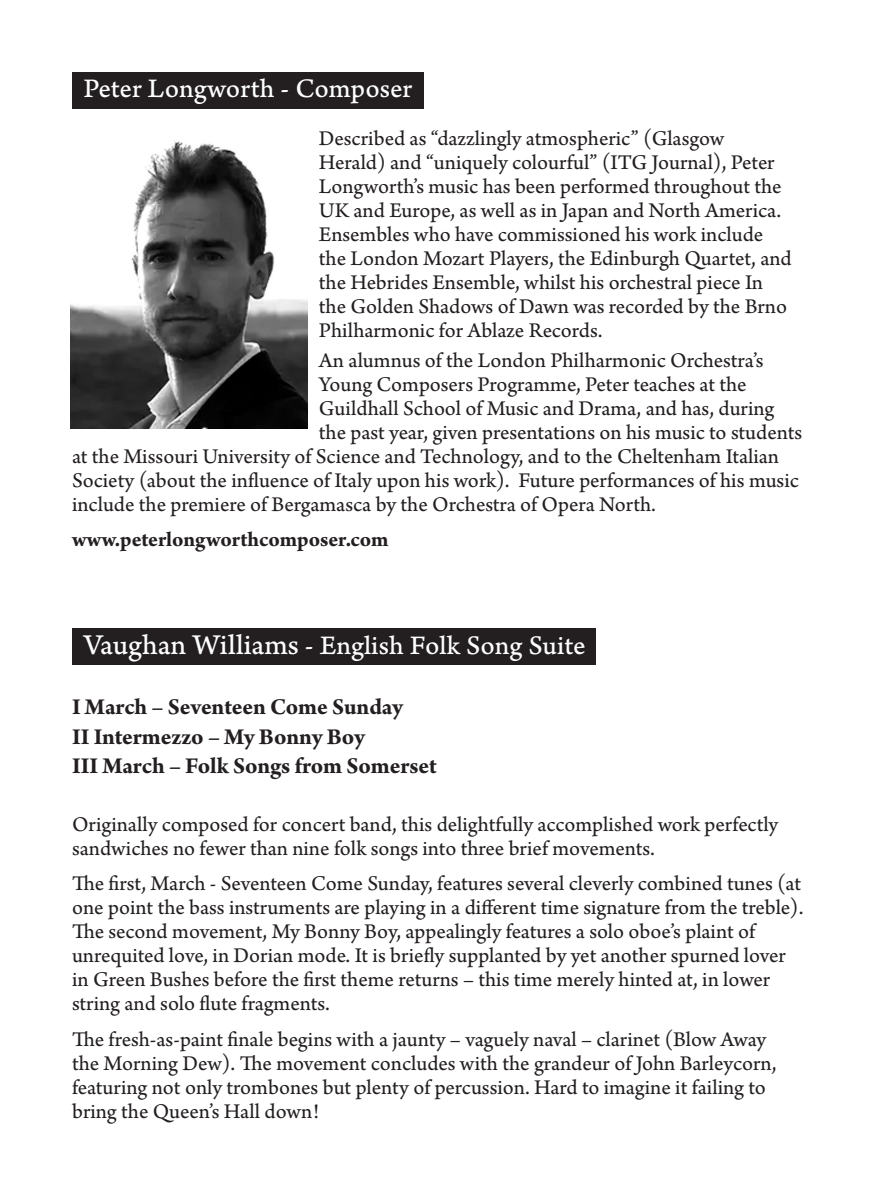
<style>
.page{position:relative;width:879px;height:1191px;background:#fff}
.page>*{position:absolute;margin:0;border:0;box-sizing:border-box;transform-origin:0 0}
.t1{font:28px "Arno Pro Caption";letter-spacing:-.005em;color:#fff}
.t2{font:700 24px "Arno Pro";letter-spacing:-.005em;color:#231f20}
.t3{font:22px/24px "Arno Pro Sm Text";color:#231f20}
.t4{font:700 22px "Arno Pro";letter-spacing:-.005em;color:#231f20}
.s1{font-size:30px}
</style>
<div class="page">
<div style="left:72px;top:72px;width:352px;height:37px;background:#231f20"></div>
<img style="left:70px;top:140px;width:238px;height:288px">
<div style="left:72px;top:628px;width:523px;height:37px;background:#231f20"></div>
<p class="t1" style="left:83px;top:72px;width:330px">Peter Longworth - Composer</p>
<p class="t3" style="left:319px;top:128px;width:474px">Described as “dazzlingly atmospheric” (Glasgow Herald) and “uniquely colourful” (ITG Journal), Peter Longworth’s music has been performed throughout the UK and Europe, as well as in Japan and North America.<br>Ensembles who have commissioned his work include the London Mozart Players, the Edinburgh Quartet, and the Hebrides Ensemble, whilst his orchestral piece In the Golden Shadows of Dawn was recorded by the Brno Philharmonic for Ablaze Records.</p>
<p class="t3" style="left:319px;top:349px;width:446px">An alumnus of the London Philharmonic Orchestra’s</p>
<p class="t3" style="left:319px;top:373px;width:429px">Young Composers Programme, Peter teaches at the</p>
<p class="t3" style="left:319px;top:397px;width:457px">Guildhall School of Music and Drama, and has, during</p>
<p class="t3" style="left:319px;top:421px;width:485px">the past year, given presentations on his music to students</p>
<p class="t3" style="left:72px;top:445px;width:708px">at the Missouri University of Science and Technology, and to the Cheltenham Italian</p>
<p class="t3" style="left:72px;top:469px;width:728px">Society (about the influence of Italy upon his work). Future performances of his music</p>
<p class="t3" style="left:72px;top:493px;width:585px">include the premiere of Bergamasca by the Orchestra of Opera North.</p>
<p class="t4" style="left:72px;top:527px;width:318px">www.peterlongworthcomposer.com</p>
<p class="t1" style="left:83px;top:629px;width:504px"><span class="s1">Vaughan Williams</span> - English Folk Song Suite</p>
<p class="t2" style="left:72px;top:693px;width:332px">I March – Seventeen Come Sunday</p>
<p class="t2" style="left:72px;top:722px;width:295px">II Intermezzo – My Bonny Boy</p>
<p class="t2" style="left:72px;top:752px;width:366px">III March – Folk Songs from Somerset</p>
<p class="t3" style="left:72px;top:813px;width:708px">Originally composed for concert band, this delightfully accomplished work perfectly sandwiches no fewer than nine folk songs into three brief movements.</p>
<p class="t3" style="left:72px;top:872px;width:733px">The first, March - Seventeen Come Sunday, features several cleverly combined tunes (at one point the bass instruments are playing in a different time signature from the treble).<br>The second movement, My Bonny Boy, appealingly features a solo oboe’s plaint of unrequited love, in Dorian mode. It is briefly supplanted by yet another spurned lover in Green Bushes before the first theme returns – this time merely hinted at, in lower string and solo flute fragments.</p>
<p class="t3" style="left:72px;top:1028px;width:706px">The fresh-as-paint finale begins with a jaunty – vaguely naval – clarinet (Blow Away the Morning Dew). The movement concludes with the grandeur of John Barleycorn, featuring not only trombones but plenty of percussion. Hard to imagine it failing to bring the Queen’s Hall down!</p>
</div>
